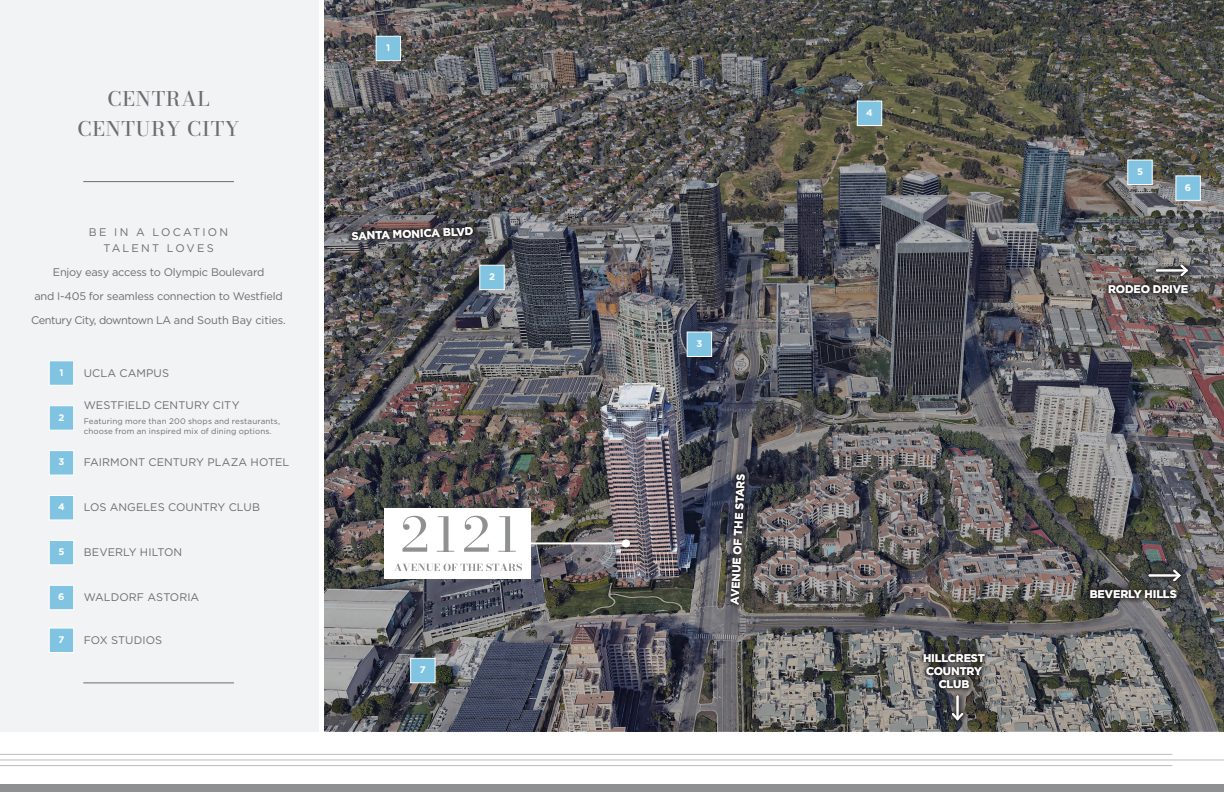
<style>
.page{position:relative;width:1224px;height:792px;background:#fff}
.page>*{position:absolute;margin:0;border:0;box-sizing:border-box;transform-origin:0 0}
.t1{font:500 20px/30px "Bodoni Moda 11 pt";letter-spacing:.03em;color:#6c6d70;text-align:center}
.t2{font:11px/24px "Gotham";letter-spacing:-.01em;color:#6c6d70;text-align:center}
.t3{font:700 11px/13px "Gotham";letter-spacing:-.01em;color:#fff;text-align:center}
.t4{font:11px/16px "Gotham";letter-spacing:.205em;color:#6c6d70;text-align:center}
.t5{font:11px "Gotham";letter-spacing:.01em;color:#6c6d70}
.t6{font:700 9.6px "Gotham";color:#fff}
.t7{font:8px/10px "Gotham";letter-spacing:.015em;color:#6c6d70}
</style>
<div class="page">
<div style="left:0;top:0;width:318px;height:732px;background:#f2f3f4"></div>
<hr style="left:83px;top:181px;width:151px;height:1px;background:#6c6d70">
<hr style="left:83px;top:683px;width:151px;height:1px;background:#6c6d70">
<img style="left:324px;top:0;width:900px;height:732px">
<div style="left:376px;top:36px;width:25px;height:25px;background:#81c4e2;border:1px solid #fff"></div>
<div style="left:687px;top:332px;width:25px;height:25px;background:#81c4e2;border:1px solid #fff"></div>
<div style="left:410px;top:658px;width:25px;height:25px;background:#81c4e2;border:1px solid #fff"></div>
<div style="left:1176px;top:176px;width:25px;height:25px;background:#81c4e2;border:1px solid #fff"></div>
<div style="left:1128px;top:160px;width:25px;height:25px;background:#81c4e2;border:1px solid #fff"></div>
<div style="left:480px;top:265px;width:25px;height:25px;background:#81c4e2;border:1px solid #fff"></div>
<div style="left:857px;top:101px;width:25px;height:25px;background:#81c4e2;border:1px solid #fff"></div>
<div style="left:0;top:785px;width:1224px;height:7px;background:#8e9091"></div>
<hr style="left:0;top:754px;width:1172px;height:1px;background:#bcbdc0">
<hr style="left:0;top:765px;width:1172px;height:1px;background:#bcbdc0">
<hr style="left:0;top:760px;width:1224px;height:1px;background:#bcbdc0">
<div style="left:49px;top:361px;width:25px;height:25px;background:#81c4e2;border:1px solid #fff"></div>
<div style="left:49px;top:405px;width:25px;height:25px;background:#81c4e2;border:1px solid #fff"></div>
<div style="left:49px;top:450px;width:25px;height:25px;background:#81c4e2;border:1px solid #fff"></div>
<div style="left:49px;top:495px;width:25px;height:25px;background:#81c4e2;border:1px solid #fff"></div>
<div style="left:49px;top:540px;width:25px;height:25px;background:#81c4e2;border:1px solid #fff"></div>
<div style="left:49px;top:585px;width:25px;height:25px;background:#81c4e2;border:1px solid #fff"></div>
<div style="left:49px;top:628px;width:25px;height:25px;background:#81c4e2;border:1px solid #fff"></div>
<hr style="left:517px;top:542px;width:109px;height:2px;background:#fff">
<div style="left:622px;top:539px;width:8px;height:8px;background:#fff;border-radius:50%"></div>
<div style="left:384px;top:508px;width:147px;height:71px;background:#fff"></div>
<svg style="left:402px;top:516px;width:114px;height:36px"></svg>
<svg style="left:394px;top:564px;width:128px;height:7px"></svg>
<svg style="left:1103px;top:280px;width:90px;height:18px;background:#4d4746"></svg>
<svg style="left:1151px;top:260px;width:42px;height:21px"></svg>
<hr style="left:1157px;top:269px;width:30px;height:2px;background:#fff">
<svg style="left:1179px;top:263px;width:11px;height:15px"></svg>
<svg style="left:1144px;top:565px;width:42px;height:21px"></svg>
<hr style="left:1150px;top:574px;width:29px;height:2px;background:#fff">
<svg style="left:1171px;top:568px;width:11px;height:15px"></svg>
<svg style="left:347px;top:222px;width:131px;height:23px;background:#50494c"></svg>
<svg style="left:726px;top:469px;width:24px;height:141px;background:#3f3f44"></svg>
<svg style="left:1085px;top:585px;width:96px;height:18px;background:#3a3938"></svg>
<svg style="left:919px;top:649px;width:70px;height:44px;background:#4d4b4a"></svg>
<svg style="left:947px;top:691px;width:21px;height:34px"></svg>
<hr style="left:957px;top:697px;width:2px;height:22px;background:#fff">
<svg style="left:950px;top:711px;width:15px;height:11px"></svg>
<p class="t1" style="left:77px;top:84px;width:164px">CENTRAL<br>CENTURY CITY</p>
<p class="t4" style="left:89px;top:224px;width:141px">BE IN A LOCATION<br>TALENT LOVES</p>
<p class="t2" style="left:31px;top:260px;width:256px">Enjoy easy access to Olympic Boulevard<br>and I-405 for seamless connection to Westfield<br>Century City, downtown LA and South Bay cities.</p>
<p class="t6" style="left:59px;top:366px;width:6px">1</p>
<p class="t6" style="left:59px;top:411px;width:7px">2</p>
<p class="t6" style="left:59px;top:456px;width:7px">3</p>
<p class="t6" style="left:58px;top:501px;width:8px">4</p>
<p class="t6" style="left:58px;top:545px;width:8px">5</p>
<p class="t6" style="left:58px;top:590px;width:8px">6</p>
<p class="t6" style="left:59px;top:633px;width:7px">7</p>
<p class="t5" style="left:84px;top:366px;width:87px">UCLA CAMPUS</p>
<p class="t2" style="left:84px;top:393px;width:157px">WESTFIELD CENTURY CITY</p>
<p class="t7" style="left:84px;top:416px;width:198px">Featuring more than 200 shops and restaurants, choose from an inspired mix of dining options.</p>
<p class="t2" style="left:84px;top:450px;width:207px">FAIRMONT CENTURY PLAZA HOTEL</p>
<p class="t2" style="left:84px;top:495px;width:178px">LOS ANGELES COUNTRY CLUB</p>
<p class="t5" style="left:84px;top:545px;width:100px">BEVERLY HILTON</p>
<p class="t2" style="left:84px;top:585px;width:117px">WALDORF ASTORIA</p>
<p class="t2" style="left:84px;top:628px;width:80px">FOX STUDIOS</p>
<p class="t6" style="left:386px;top:41px;width:6px">1</p>
<p class="t3" style="left:351px;top:229px;width:123px;rotate:-2deg">SANTA MONICA BLVD</p>
<p class="t6" style="left:489px;top:270px;width:7px">2</p>
<p class="t6" style="left:420px;top:663px;width:7px">7</p>
<p class="t6" style="left:696px;top:337px;width:7px">3</p>
<p class="t3" style="left:728px;top:605px;width:133px;rotate:-87deg">AVENUE OF THE STARS</p>
<p class="t6" style="left:866px;top:106px;width:8px">4</p>
<p class="t6" style="left:1137px;top:165px;width:8px">5</p>
<p class="t6" style="left:1185px;top:181px;width:8px">6</p>
<p class="t3" style="left:1108px;top:283px;width:82px">RODEO DRIVE</p>
<p class="t3" style="left:923px;top:652px;width:63px">HILLCREST<br>COUNTRY<br>CLUB</p>
<p class="t3" style="left:1090px;top:588px;width:89px">BEVERLY HILLS</p>
</div>
